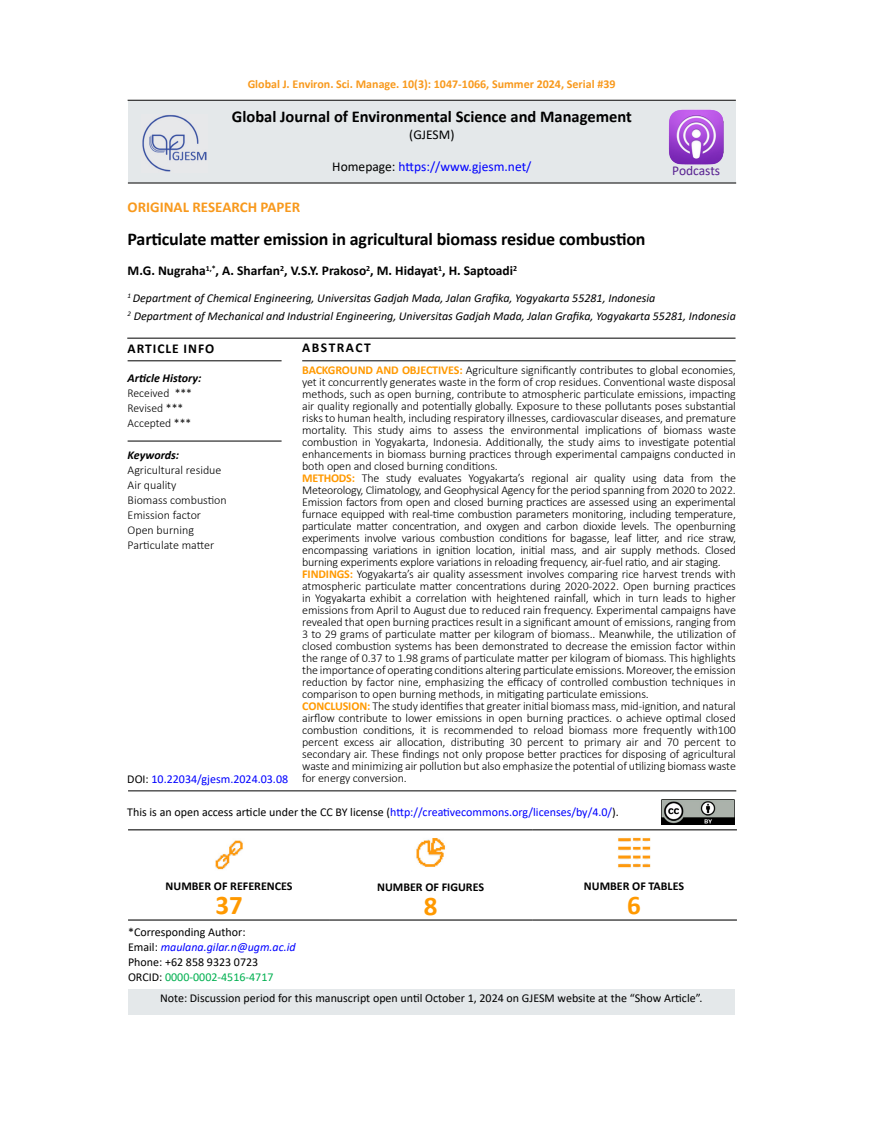
<style>
.page{position:relative;width:872px;height:1127px;background:#fff}
.page>*{position:absolute;margin:0;border:0;box-sizing:border-box;transform-origin:0 0}
.t1{font:700 27px "Calibri";color:#f90}
.t2{font:700 18px "Calibri";letter-spacing:-.01em;color:#000}
.t3{font:700 16.5px "Calibri";color:#000}
.t4{font:700 15px "Calibri";color:#f8991d}
.t5{font:700 13.5px "Calibri";color:#000}
.t6{font:13.5px "Calibri";color:#00f}
.t7{font:700 13.5px "Calibri";letter-spacing:.07em;color:#000}
.t8{font:700 13.5px "Calibri";letter-spacing:.11em;color:#000}
.t9{font:13.5px "Calibri";color:#582291}
.t10{font:13.5px "Calibri";color:#000}
.t11{font:300 12px/12px "Calibri";letter-spacing:-.01em;color:#000}
.t12{font:12px/15px "Calibri";color:#000}
.t13{font:italic 12px/18.6px "Calibri";color:#000}
.t14{font:700 12px "Calibri";color:#f8991d}
.t15{font:700 12px "Calibri";color:#000}
.t16{font:12px "Calibri";color:#00f}
.t17{font:italic 700 12px "Calibri";color:#000}
.s1{color:#000}
.s2{font-weight:700;color:#f90}
.s3{color:#00f}
.s4{font-style:italic;color:#00f}
.s5{color:#00b050}
</style>
<div class="page">
<hr style="left:128px;top:100px;width:608px;height:1px;background:#000">
<div style="left:128px;top:101px;width:608px;height:82px;background:#e4e8ea"></div>
<hr style="left:128px;top:360px;width:153px;height:1px;background:#000">
<hr style="left:302px;top:360px;width:433px;height:1px;background:#000">
<hr style="left:128px;top:441px;width:153px;height:1px;background:#000">
<hr style="left:127px;top:338px;width:608px;height:1px;background:#000">
<hr style="left:128px;top:790px;width:608px;height:1px;background:#000">
<hr style="left:128px;top:183px;width:608px;height:1px;background:#000">
<hr style="left:128px;top:829px;width:201px;height:1px;background:#000">
<hr style="left:329px;top:829px;width:203px;height:1px;background:#000">
<hr style="left:532px;top:829px;width:205px;height:1px;background:#000">
<hr style="left:128px;top:919px;width:201px;height:1px;background:#000">
<hr style="left:329px;top:919px;width:203px;height:1px;background:#000">
<hr style="left:532px;top:919px;width:205px;height:1px;background:#000">
<img style="left:215px;top:840px;width:28px;height:30px">
<img style="left:416px;top:838px;width:30px;height:29px">
<img style="left:618px;top:837px;width:33px;height:31px">
<div style="left:128px;top:989px;width:607px;height:25px;background:#e4e8ea"></div>
<img style="left:142px;top:115px;width:65px;height:57px">
<img style="left:669px;top:109px;width:54px;height:55px">
<img style="left:661px;top:799px;width:73px;height:25px">
<p class="t14" style="left:248px;top:75px;width:369px">Global J. Environ. Sci. Manage. 10(3): 1047-1066, Summer 2024, Serial #39</p>
<h3 class="t3" style="left:232px;top:105px;width:401px">Global Journal of Environmental Science and Management</h3>
<p class="t10" style="left:409px;top:125px;width:47px">(GJESM)</p>
<p class="t6" style="left:332px;top:157px;width:201px"><span class="s1">Homepage:</span> https://www.gjesm.net/</p>
<p class="t4" style="left:128px;top:196px;width:174px">ORIGINAL RESEARCH PAPER</p>
<h2 class="t2" style="left:128px;top:227px;width:519px">Particulate matter emission in agricultural biomass residue combustion</h2>
<p class="t5" style="left:128px;top:261px;width:391px">M.G. Nugraha<sup>1,*</sup>, A. Sharfan<sup>2</sup>, V.S.Y. Prakoso<sup>2</sup>, M. Hidayat<sup>1</sup>, H. Saptoadi<sup>2</sup></p>
<p class="t13" style="left:128px;top:288px;width:610px"><sup>1</sup> Department of Chemical Engineering, Universitas Gadjah Mada, Jalan Grafika, Yogyakarta 55281, Indonesia<br><sup>2</sup> Department of Mechanical and Industrial Engineering, Universitas Gadjah Mada, Jalan Grafika, Yogyakarta 55281, Indonesia</p>
<p class="t9" style="left:672px;top:161px;width:49px">Podcasts</p>
<p class="t7" style="left:128px;top:338px;width:88px">ARTICLE INFO</p>
<p class="t17" style="left:128px;top:369px;width:75px">Article History:</p>
<p class="t11" style="left:128px;top:385px;width:66px;line-height:15px">Received ***<br>Revised ***<br>Accepted ***</p>
<p class="t17" style="left:128px;top:447px;width:53px">Keywords:</p>
<p class="t11" style="left:128px;top:463px;width:101px;line-height:15px">Agricultural residue<br>Air quality<br>Biomass combustion<br>Emission factor<br>Open burning<br>Particulate matter</p>
<p class="t16" style="left:127px;top:770px;width:162px"><span class="s1">DOI:</span> 10.22034/gjesm.2024.03.08</p>
<p class="t8" style="left:302px;top:338px;width:70px">ABSTRACT</p>
<p class="t11" style="left:302px;top:364px;width:435px"><span class="s2">BACKGROUND AND OBJECTIVES:</span> Agriculture significantly contributes to global economies, yet it concurrently generates waste in the form of crop residues. Conventional waste disposal methods, such as open burning, contribute to atmospheric particulate emissions, impacting air quality regionally and potentially globally. Exposure to these pollutants poses substantial risks to human health, including respiratory illnesses, cardiovascular diseases, and premature mortality. This study aims to assess the environmental implications of biomass waste combustion in Yogyakarta, Indonesia. Additionally, the study aims to investigate potential enhancements in biomass burning practices through experimental campaigns conducted in both open and closed burning conditions.<br><span class="s2">METHODS:</span> The study evaluates Yogyakarta’s regional air quality using data from the Meteorology, Climatology, and Geophysical Agency for the period spanning from 2020 to 2022.<br>Emission factors from open and closed burning practices are assessed using an experimental furnace equipped with real-time combustion parameters monitoring, including temperature, particulate matter concentration, and oxygen and carbon dioxide levels. The openburning experiments involve various combustion conditions for bagasse, leaf litter, and rice straw, encompassing variations in ignition location, initial mass, and air supply methods. Closed burning experiments explore variations in reloading frequency, air-fuel ratio, and air staging.<br><span class="s2">FINDINGS:</span> Yogyakarta’s air quality assessment involves comparing rice harvest trends with atmospheric particulate matter concentrations during 2020-2022. Open burning practices in Yogyakarta exhibit a correlation with heightened rainfall, which in turn leads to higher emissions from April to August due to reduced rain frequency. Experimental campaigns have revealed that open burning practices result in a significant amount of emissions, ranging from 3 to 29 grams of particulate matter per kilogram of biomass.. Meanwhile, the utilization of closed combustion systems has been demonstrated to decrease the emission factor within the range of 0.37 to 1.98 grams of particulate matter per kilogram of biomass. This highlights the importance of operating conditions altering particulate emissions. Moreover, the emission reduction by factor nine, emphasizing the efficacy of controlled combustion techniques in comparison to open burning methods, in mitigating particulate emissions.<br><span class="s2">CONCLUSION:</span> The study identifies that greater initial biomass mass, mid-ignition, and natural airflow contribute to lower emissions in open burning practices. o achieve optimal closed combustion conditions, it is recommended to reload biomass more frequently with100 percent excess air allocation, distributing 30 percent to primary air and 70 percent to secondary air. These findings not only propose better practices for disposing of agricultural waste and minimizing air pollution but also emphasize the potential of utilizing biomass waste for energy conversion.</p>
<p class="t12" style="left:127px;top:804px;width:493px">This is an open access article under the CC BY license (<span class="s3">http://creativecommons.org/licenses/by/4.0/</span>).</p>
<p class="t15" style="left:166px;top:877px;width:128px">NUMBER OF REFERENCES</p>
<h1 class="t1" style="left:215px;top:886px;width:29px">37</h1>
<p class="t12" style="left:128px;top:924px;width:169px">*Corresponding Author:<br>Email: <span class="s4">maulana.gilar.n@ugm.ac.id<br></span>Phone: +62 858 9323 0723<br>ORCID: <span class="s5">0000-0002-4516-4717</span></p>
<p class="t15" style="left:377px;top:878px;width:108px">NUMBER OF FIGURES</p>
<h1 class="t1" style="left:424px;top:887px;width:15px">8</h1>
<p class="t15" style="left:584px;top:878px;width:102px">NUMBER OF TABLES</p>
<h1 class="t1" style="left:627px;top:886px;width:15px">6</h1>
<p class="t12" style="left:160px;top:990px;width:544px">Note: Discussion period for this manuscript open until October 1, 2024 on GJESM website at the “Show Article”.</p>
</div>
